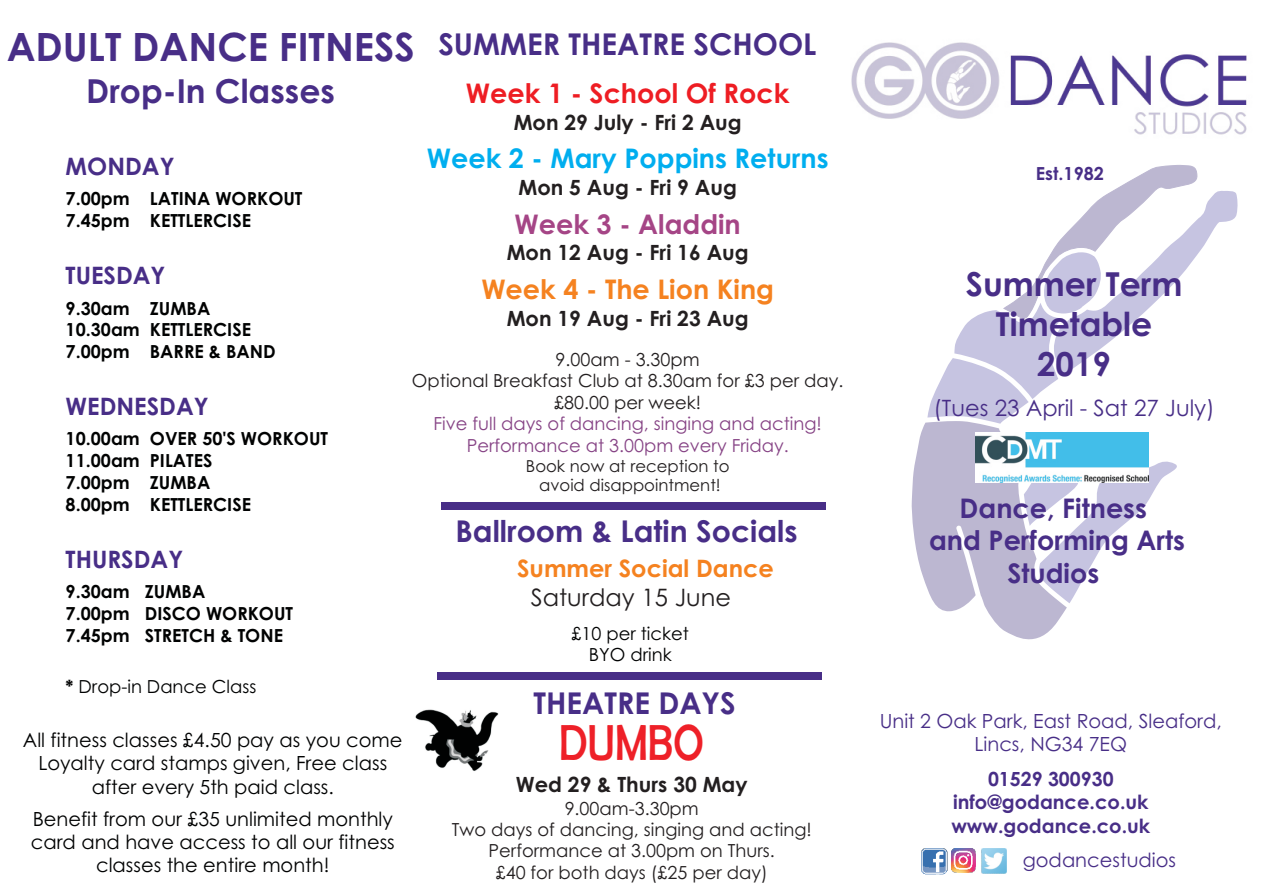
<style>
.page{position:relative;width:1263px;height:893px;background:#fff}
.page>*{position:absolute;margin:0;border:0;box-sizing:border-box;transform-origin:0 0}
.t1{font:51px "Berlin Sans FB";color:#ee2028;scale:.82 1}
.t2{font:700 39px "Century Gothic";color:#482e87}
.t3{font:700 33px/40px "Century Gothic";color:#482e87;text-align:center}
.t4{font:700 30px "Century Gothic";color:#482e87}
.t5{font:700 27px/32.7px "Century Gothic";color:#482e87;text-align:center}
.t6{font:700 27px "Century Gothic";color:#00aeef}
.t7{font:700 27px "Century Gothic";color:#ee1d23}
.t8{font:700 27px "Century Gothic";color:#f58220}
.t9{font:700 27px "Century Gothic";color:#a54586}
.t10{font:700 24px "Century Gothic";color:#482e87}
.t11{font:700 24px "Century Gothic";color:#f58220}
.t12{font:24px "Century Gothic";color:#231f20}
.t13{font:22.5px "Century Gothic";color:#482e87}
.t14{font:700 21px "Century Gothic";color:#231f20}
.t15{font:19.5px/23.2px "Century Gothic";color:#010202;text-align:center}
.t16{font:19.5px/23.2px "Century Gothic";color:#482e87;text-align:center}
.t17{font:700 19.5px/23.7px "Century Gothic";color:#482e87;text-align:center}
.t18{font:700 18px/21.8px "Century Gothic";color:#010202}
.t19{font:18px/21.5px "Century Gothic";color:#231f20;text-align:center}
.t20{font:18px/21.5px "Century Gothic";color:#864385;text-align:center}
.t21{font:18px/21.5px "Century Gothic";color:#010202;text-align:center}
.t22{font:700 18px "Century Gothic";color:#482e87}
.t23{font:16.5px/19.6px "Century Gothic";color:#231f20;text-align:center}
.s1{font-weight:700}
</style>
<div class="page">
<svg style="left:911px;top:165px;width:327px;height:475px"></svg>
<img style="left:981px;top:848px;width:26px;height:26px">
<img style="left:921px;top:848px;width:26px;height:26px">
<img style="left:976px;top:433px;width:172px;height:50px">
<div style="left:442px;top:502px;width:384px;height:8px;background:#482e87"></div>
<img style="left:851px;top:42px;width:396px;height:93px">
<div style="left:437px;top:672px;width:384px;height:7px;background:#482e87"></div>
<img style="left:415px;top:709px;width:84px;height:62px">
<img style="left:951px;top:848px;width:25px;height:25px">
<h2 class="t2" style="left:7px;top:32px;width:409px">ADULT DANCE FITNESS</h2>
<h3 class="t3" style="left:86px;top:74px;width:250px">Drop-In Classes</h3>
<h3 class="t10" style="left:66px;top:157px;width:110px">MONDAY</h3>
<p class="t18" style="left:66px;top:190px;width:238px">7.00pm LATINA WORKOUT<br>7.45pm KETTLERCISE</p>
<h3 class="t4" style="left:438px;top:32px;width:380px">SUMMER THEATRE SCHOOL</h3>
<h3 class="t7" style="left:466px;top:82px;width:325px">Week 1 - School Of Rock</h3>
<p class="t14" style="left:514px;top:114px;width:230px">Mon 29 July - Fri 2 Aug</p>
<h3 class="t6" style="left:427px;top:148px;width:403px">Week 2 - Mary Poppins Returns</h3>
<p class="t14" style="left:518px;top:179px;width:220px">Mon 5 Aug - Fri 9 Aug</p>
<h3 class="t9" style="left:514px;top:213px;width:228px">Week 3 - Aladdin</h3>
<h3 class="t10" style="left:66px;top:266px;width:101px">TUESDAY</h3>
<p class="t18" style="left:66px;top:299px;width:212px">9.30am ZUMBA<br>10.30am KETTLERCISE<br>7.00pm BARRE &amp; BAND</p>
<h3 class="t10" style="left:66px;top:397px;width:145px">WEDNESDAY</h3>
<p class="t18" style="left:66px;top:430px;width:264px">10.00am OVER 50'S WORKOUT<br>11.00am PILATES<br>7.00pm ZUMBA<br>8.00pm KETTLERCISE</p>
<h3 class="t10" style="left:66px;top:550px;width:119px">THURSDAY</h3>
<p class="t18" style="left:66px;top:582px;width:229px">9.30am ZUMBA<br>7.00pm DISCO WORKOUT<br>7.45pm STRETCH &amp; TONE</p>
<p class="t21" style="left:66px;top:677px;width:192px"><span class="s1">*</span> Drop-in Dance Class</p>
<p class="t15" style="left:23px;top:730px;width:381px">All fitness classes £4.50 pay as you come<br>Loyalty card stamps given, Free class after every 5th paid class.</p>
<p class="t15" style="left:31px;top:809px;width:365px">Benefit from our £35 unlimited monthly card and have access to all our fitness classes the entire month!</p>
<p class="t14" style="left:507px;top:245px;width:243px">Mon 12 Aug - Fri 16 Aug</p>
<h3 class="t8" style="left:481px;top:279px;width:294px">Week 4 - The Lion King</h3>
<p class="t14" style="left:507px;top:310px;width:243px">Mon 19 Aug - Fri 23 Aug</p>
<p class="t19" style="left:412px;top:350px;width:433px">9.00am - 3.30pm<br>Optional Breakfast Club at 8.30am for £3 per day. £80.00 per week!</p>
<p class="t20" style="left:433px;top:415px;width:390px">Five full days of dancing, singing and acting!<br>Performance at 3.00pm every Friday.</p>
<p class="t23" style="left:526px;top:457px;width:205px">Book now at reception to avoid disappointment!</p>
<h3 class="t4" style="left:456px;top:520px;width:343px">Ballroom &amp; Latin Socials</h3>
<h3 class="t11" style="left:517px;top:559px;width:258px">Summer Social Dance</h3>
<h3 class="t12" style="left:531px;top:588px;width:202px">Saturday 15 June</h3>
<p class="t21" style="left:571px;top:624px;width:119px">£10 per ticket<br>BYO drink</p>
<h3 class="t4" style="left:534px;top:691px;width:204px">THEATRE DAYS</h3>
<h1 class="t1" style="left:559px;top:715px;width:178px">DUMBO</h1>
<p class="t14" style="left:516px;top:777px;width:233px">Wed 29 &amp; Thurs 30 May</p>
<p class="t19" style="left:452px;top:799px;width:361px">9.00am-3.30pm<br>Two days of dancing, singing and acting!<br>Performance at 3.00pm on Thurs.<br>£40 for both days (£25 per day)</p>
<p class="t22" style="left:1036px;top:167px;width:70px">Est.1982</p>
<h3 class="t3" style="left:966px;top:267px;width:218px">Summer Term<br>Timetable<br>2019</h3>
<p class="t13" style="left:933px;top:399px;width:283px">(Tues 23 April - Sat 27 July)</p>
<h3 class="t5" style="left:929px;top:494px;width:257px">Dance, Fitness<br>and Performing Arts<br>Studios</h3>
<p class="t16" style="left:880px;top:711px;width:344px">Unit 2 Oak Park, East Road, Sleaford,<br>Lincs, NG34 7EQ</p>
<p class="t17" style="left:951px;top:769px;width:200px">01529 300930 info@godance.co.uk www.godance.co.uk</p>
<p class="t16" style="left:1023px;top:850px;width:155px">godancestudios</p>
</div>
